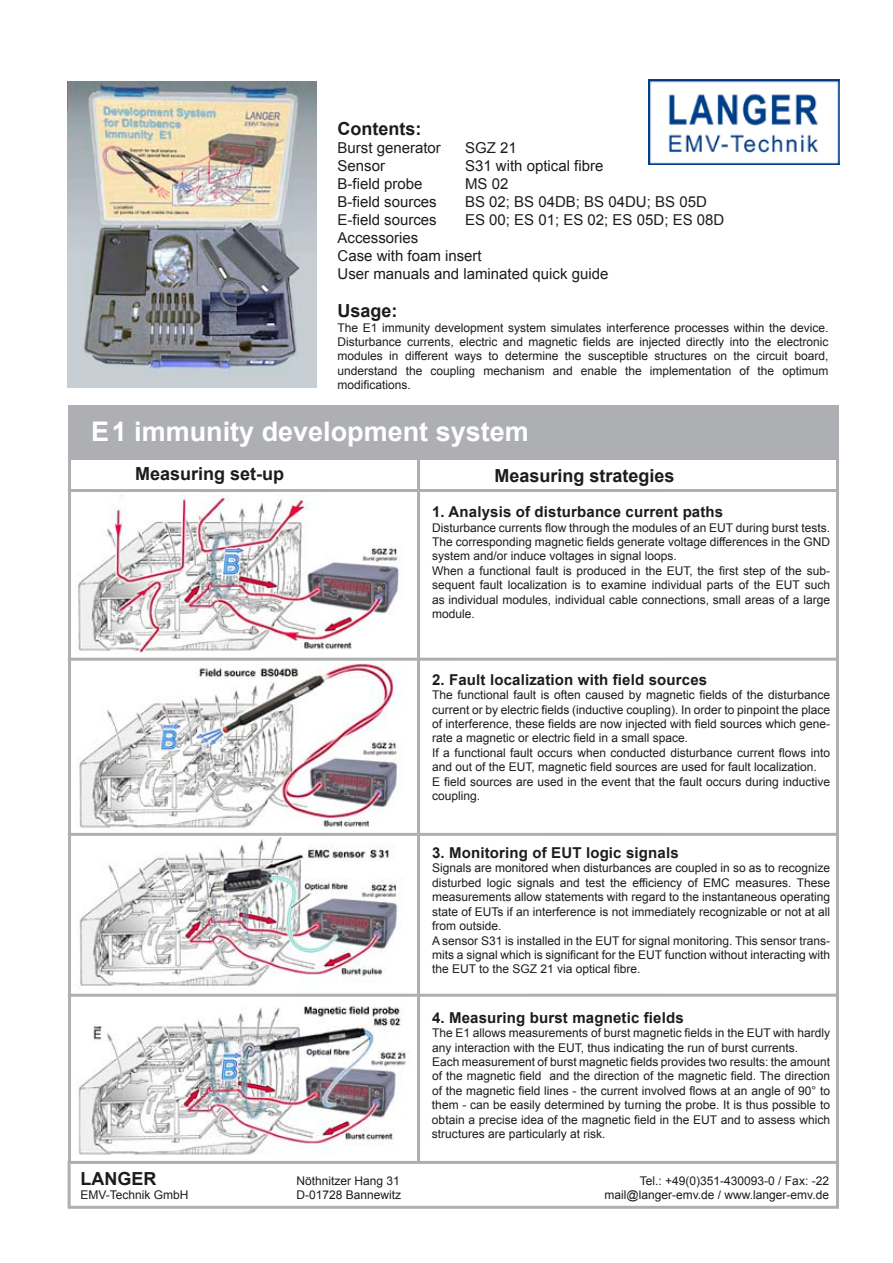
<style>
.page{position:relative;width:893px;height:1263px;background:#fff}
.page>*{position:absolute;margin:0;border:0;box-sizing:border-box;transform-origin:0 0}
.t1{font:700 27px "Arial";color:#fff}
.t2{font:700 18px "Arial";color:#1b1c20}
.t3{font:15px/18px "Arial";color:#1b1c20}
.t4{font:700 15px "Arial";letter-spacing:.01em;color:#1b1c20}
.t5{font:12px/14.4px "Arial";color:#1b1c20}
</style>
<div class="page">
<div style="left:68px;top:1161px;width:771px;height:48px;border:3px solid #aeafb2"></div>
<img style="left:648px;top:80px;width:191px;height:84px">
<img style="left:68px;top:81px;width:248px;height:306px">
<div style="left:68px;top:405px;width:771px;height:54px;background:#aeafb2"></div>
<hr style="left:68px;top:489px;width:770px;height:3px;background:#aeafb2">
<hr style="left:417px;top:458px;width:3px;height:705px;background:#aeafb2">
<hr style="left:68px;top:658px;width:770px;height:3px;background:#aeafb2">
<hr style="left:68px;top:833px;width:770px;height:3px;background:#aeafb2">
<hr style="left:68px;top:454px;width:3px;height:708px;background:#aeafb2">
<hr style="left:836px;top:454px;width:3px;height:708px;background:#aeafb2">
<hr style="left:68px;top:994px;width:770px;height:3px;background:#aeafb2">
<img style="left:78px;top:494px;width:325px;height:160px">
<img style="left:76px;top:663px;width:325px;height:165px">
<img style="left:79px;top:837px;width:319px;height:149px">
<img style="left:78px;top:1005px;width:333px;height:150px">
<h2 class="t2" style="left:338px;top:116px;width:85px">Contents:</h2>
<p class="t3" style="left:338px;top:138px;width:105px">Burst generator</p>
<p class="t3" style="left:465px;top:138px;width:53px">SGZ 21</p>
<p class="t3" style="left:338px;top:156px;width:49px">Sensor</p>
<p class="t3" style="left:465px;top:156px;width:140px">S31 with optical fibre</p>
<p class="t3" style="left:338px;top:174px;width:87px">B-field probe</p>
<p class="t3" style="left:465px;top:174px;width:45px">MS 02</p>
<p class="t3" style="left:338px;top:192px;width:101px">B-field sources</p>
<p class="t3" style="left:465px;top:192px;width:243px">BS 02; BS 04DB; BS 04DU; BS 05D</p>
<p class="t3" style="left:338px;top:210px;width:101px">E-field sources</p>
<p class="t3" style="left:465px;top:210px;width:261px">ES 00; ES 01; ES 02; ES 05D; ES 08D</p>
<p class="t3" style="left:338px;top:228px;width:272px">Accessories<br>Case with foam insert<br>User manuals and laminated quick guide</p>
<h2 class="t2" style="left:338px;top:299px;width:62px">Usage:</h2>
<p class="t5" style="left:337px;top:320px;width:492px;text-align:justify">The E1 immunity development system simulates interference processes within the device.<br>Disturbance currents, electric and magnetic fields are injected directly into the electronic modules in different ways to determine the susceptible structures on the circuit board, understand the coupling mechanism and enable the implementation of the optimum modifications.</p>
<h1 class="t1" style="left:91px;top:414px;width:439px">E1 immunity development system</h1>
<h2 class="t2" style="left:135px;top:462px;width:151px">Measuring set-up</h2>
<h2 class="t2" style="left:494px;top:463px;width:182px">Measuring strategies</h2>
<p class="t4" style="left:432px;top:502px;width:293px">1. Analysis of disturbance current paths</p>
<p class="t5" style="left:432px;top:520px;width:400px">Disturbance currents flow through the modules of an EUT during burst tests.<br>The corresponding magnetic fields generate voltage differences in the GND system and/or induce voltages in signal loops.<br>When a functional fault is produced in the EUT, the first step of the sub&shy;sequent fault localization is to examine individual parts of the EUT such as individual modules, individual cable connections, small areas of a large module.</p>
<p class="t4" style="left:432px;top:669px;width:277px">2. Fault localization with field sources</p>
<p class="t5" style="left:432px;top:688px;width:400px">The functional fault is often caused by magnetic fields of the disturbance current or by electric fields (inductive coupling). In order to pinpoint the place of interference, these fields are now injected with field sources which gene&shy;rate a magnetic or electric field in a small space.<br>If a functional fault occurs when conducted disturbance current flows into and out of the EUT, magnetic field sources are used for fault localization.<br>E field sources are used in the event that the fault occurs during inductive coupling.</p>
<p class="t4" style="left:432px;top:843px;width:248px">3. Monitoring of EUT logic signals</p>
<p class="t5" style="left:432px;top:861px;width:400px">Signals are monitored when disturbances are coupled in so as to recognize disturbed logic signals and test the efficiency of EMC measures. These measurements allow statements with regard to the instantaneous operating state of EUTs if an interference is not immediately recognizable or not at all from outside.<br>A sensor S31 is installed in the EUT for signal monitoring. This sensor trans&shy;mits a signal which is significant for the EUT function without interacting with the EUT to the SGZ 21 via optical fibre.</p>
<p class="t4" style="left:432px;top:1007px;width:253px">4. Measuring burst magnetic fields</p>
<p class="t5" style="left:432px;top:1026px;width:400px">The E1 allows measurements of burst magnetic fields in the EUT with hardly any interaction with the EUT, thus indicating the run of burst currents.<br>Each measurement of burst magnetic fields provides two results: the amount of the magnetic field and the direction of the magnetic field. The direction of the magnetic field lines - the current involved flows at an angle of 90° to them - can be easily determined by turning the probe. It is thus possible to obtain a precise idea of the magnetic field in the EUT and to assess which structures are particularly at risk.</p>
<h2 class="t2" style="left:81px;top:1166px;width:77px">LANGER</h2>
<p class="t5" style="left:297px;top:1173px;width:105px">Nöthnitzer Hang 31</p>
<p class="t5" style="left:640px;top:1173px;width:191px">Tel.: +49(0)351-430093-0 / Fax: -22</p>
<p class="t5" style="left:81px;top:1188px;width:110px">EMV-Technik GmbH</p>
<p class="t5" style="left:297px;top:1188px;width:106px">D-01728 Bannewitz</p>
<p class="t5" style="left:604px;top:1188px;width:226px">mail@langer-emv.de / www.langer-emv.de</p>
</div>
